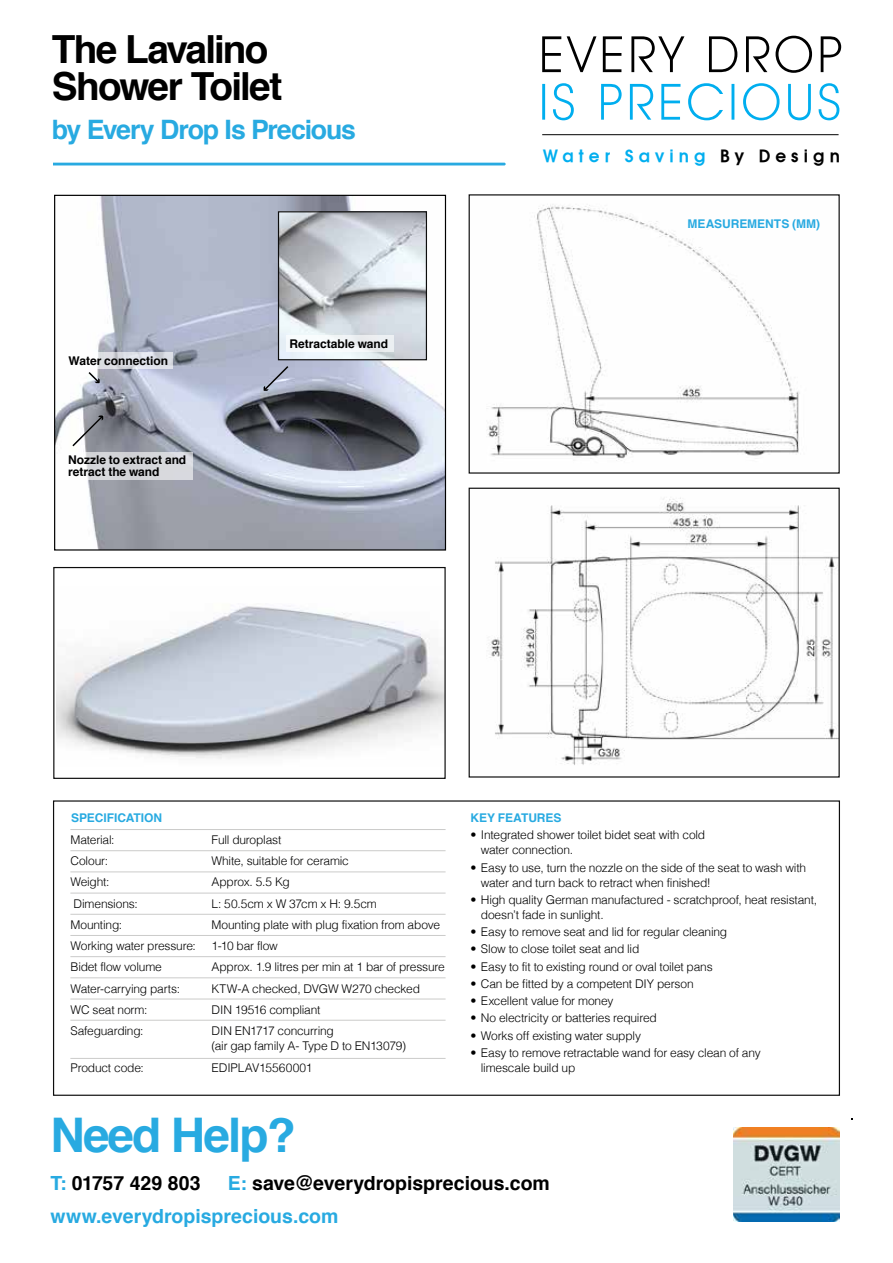
<style>
.page{position:relative;width:893px;height:1263px;background:#fff}
.page>*{position:absolute;margin:0;border:0;box-sizing:border-box;transform-origin:0 0}
.t1{font:700 47.7px "Helvetica";letter-spacing:-.04em;color:#28aae1}
.t2{font:700 38.7px/37.5px "Helvetica";letter-spacing:-.045em;color:#000}
.t3{font:700 26.7px "Helvetica";letter-spacing:-.045em;color:#28aae1}
.t4{font:700 19.5px/33px "Helvetica";color:#28aae1}
.t5{font:700 19.5px "Helvetica";letter-spacing:-.005em;color:#000}
.t6{font:18.6px "Avant Garde ITCTT Demi";letter-spacing:.27em;color:#00aeef}
.t7{font:300 12px/15px "Helvetica";letter-spacing:-.015em;color:#000}
.t8{font:700 12px/12px "Helvetica";letter-spacing:-.005em;color:#000}
.t9{font:700 12px "Helvetica";color:#28aae1}
.s1{color:#000}
.s2{color:#28aae1}
</style>
<div class="page">
<img style="left:56px;top:197px;width:388px;height:352px">
<div style="left:54px;top:195px;width:392px;height:356px;border:1px solid #000"></div>
<svg style="left:71px;top:415px;width:33px;height:33px"></svg>
<svg style="left:65px;top:452px;width:128px;height:28px;fill:#d7d9dc"></svg>
<svg style="left:87px;top:370px;width:14px;height:14px"></svg>
<svg style="left:65px;top:352px;width:108px;height:16px"></svg>
<svg style="left:263px;top:364px;width:27px;height:28px"></svg>
<img style="left:56px;top:606px;width:388px;height:153px">
<div style="left:53px;top:567px;width:393px;height:212px;border:1px solid #0d0d0d"></div>
<img style="left:489px;top:497px;width:349px;height:268px">
<div style="left:469px;top:488px;width:371px;height:289px;border:1px solid #0d0d0d"></div>
<img style="left:486px;top:204px;width:314px;height:257px">
<hr style="left:71px;top:829px;width:374px;height:1px;background:#cbcbca">
<hr style="left:71px;top:850px;width:374px;height:1px;background:#cbcbca">
<hr style="left:71px;top:872px;width:374px;height:1px;background:#cbcbca">
<hr style="left:71px;top:893px;width:374px;height:1px;background:#cbcbca">
<hr style="left:71px;top:914px;width:374px;height:1px;background:#cbcbca">
<hr style="left:71px;top:935px;width:374px;height:1px;background:#cbcbca">
<hr style="left:71px;top:956px;width:374px;height:1px;background:#cbcbca">
<hr style="left:71px;top:977px;width:374px;height:1px;background:#cbcbca">
<hr style="left:71px;top:999px;width:374px;height:1px;background:#cbcbca">
<hr style="left:71px;top:1020px;width:374px;height:1px;background:#cbcbca">
<hr style="left:71px;top:1058px;width:374px;height:1px;background:#cbcbca">
<img style="left:734px;top:1127px;width:106px;height:95px">
<img style="left:280px;top:213px;width:145px;height:145px">
<div style="left:278px;top:211px;width:149px;height:149px;border:1px solid #0d0d0d"></div>
<div style="left:286px;top:335px;width:108px;height:16px;background:linear-gradient(to right,#fbffff,#e9ecee)"></div>
<svg style="left:542px;top:36px;width:299px;height:37px"></svg>
<svg style="left:542px;top:83px;width:297px;height:37px"></svg>
<hr style="left:542px;top:134px;width:297px;height:1px;background:#000">
<svg style="left:53px;top:163px;width:453px;height:2px"></svg>
<h2 class="t2" style="left:52px;top:31px;width:232px">The Lavalino<br>Shower Toilet</h2>
<h3 class="t3" style="left:52px;top:108px;width:306px">by Every Drop Is Precious</h3>
<p class="t8" style="left:69px;top:354px;width:101px">Water connection</p>
<p class="t8" style="left:68px;top:454px;width:120px">Nozzle to extract and retract the wand</p>
<p class="t8" style="left:290px;top:337px;width:100px">Retractable wand</p>
<h3 class="t6" style="left:543px;top:144px;width:299px">Water Saving <span class="s1">By Design</span></h3>
<p class="t9" style="left:688px;top:214px;width:134px">MEASUREMENTS (MM)</p>
<p class="t9" style="left:71px;top:808px;width:93px">SPECIFICATION</p>
<p class="t7" style="left:70px;top:831px;width:46px">Material:</p>
<p class="t7" style="left:212px;top:831px;width:71px">Full duroplast</p>
<p class="t7" style="left:70px;top:852px;width:39px">Colour:</p>
<p class="t7" style="left:212px;top:852px;width:139px">White, suitable for ceramic</p>
<p class="t7" style="left:70px;top:874px;width:41px">Weight:</p>
<p class="t7" style="left:212px;top:874px;width:80px">Approx. 5.5 Kg</p>
<p class="t7" style="left:74px;top:895px;width:66px">Dimensions:</p>
<p class="t7" style="left:212px;top:895px;width:167px">L: 50.5cm x W 37cm x H: 9.5cm</p>
<p class="t7" style="left:70px;top:916px;width:53px">Mounting:</p>
<p class="t7" style="left:212px;top:916px;width:230px">Mounting plate with plug fixation from above</p>
<p class="t7" style="left:70px;top:937px;width:127px">Working water pressure:</p>
<p class="t7" style="left:212px;top:937px;width:68px">1-10 bar flow</p>
<p class="t7" style="left:70px;top:959px;width:93px">Bidet flow volume</p>
<p class="t7" style="left:212px;top:959px;width:235px">Approx. 1.9 litres per min at 1 bar of pressure</p>
<p class="t7" style="left:70px;top:980px;width:111px">Water-carrying parts:</p>
<p class="t7" style="left:212px;top:980px;width:210px">KTW-A checked, DVGW W270 checked</p>
<p class="t7" style="left:70px;top:1001px;width:78px">WC seat norm:</p>
<p class="t7" style="left:212px;top:1001px;width:111px">DIN 19516 compliant</p>
<p class="t7" style="left:70px;top:1023px;width:75px">Safeguarding:</p>
<p class="t7" style="left:212px;top:1023px;width:196px">DIN EN1717 concurring<br>(air gap family A- Type D to EN13079)</p>
<p class="t7" style="left:70px;top:1059px;width:75px">Product code:</p>
<p class="t7" style="left:212px;top:1059px;width:103px">EDIPLAV15560001</p>
<p class="t9" style="left:470px;top:808px;width:93px">KEY FEATURES</p>
<p class="t7" style="left:481px;top:827px;width:226px;text-indent:-10px">• Integrated shower toilet bidet seat with cold water connection.</p>
<p class="t7" style="left:481px;top:859px;width:327px;text-indent:-10px">• Easy to use, turn the nozzle on the side of the seat to wash with water and turn back to retract when finished!</p>
<p class="t7" style="left:481px;top:891px;width:338px;text-indent:-10px">• High quality German manufactured - scratchproof, heat resistant, doesn’t fade in sunlight.</p>
<p class="t7" style="left:470px;top:923px;width:258px">• Easy to remove seat and lid for regular cleaning</p>
<p class="t7" style="left:470px;top:941px;width:170px">• Slow to close toilet seat and lid</p>
<p class="t7" style="left:470px;top:958px;width:244px">• Easy to fit to existing round or oval toilet pans</p>
<p class="t7" style="left:470px;top:975px;width:225px">• Can be fitted by a competent DIY person</p>
<p class="t7" style="left:470px;top:992px;width:145px">• Excellent value for money</p>
<p class="t7" style="left:470px;top:1010px;width:188px">• No electricity or batteries required</p>
<p class="t7" style="left:470px;top:1027px;width:172px">• Works off existing water supply</p>
<p class="t7" style="left:481px;top:1044px;width:281px;text-indent:-10px">• Easy to remove retractable wand for easy clean of any limescale build up</p>
<h1 class="t1" style="left:50px;top:1096px;width:247px">Need Help?</h1>
<h3 class="t5" style="left:50px;top:1167px;width:152px"><span class="s2">T:</span> 01757 429 803</h3>
<h3 class="t4" style="left:50px;top:1166px;width:501px;text-indent:177px">E: <span class="s1">save@everydropisprecious.com </span>www.everydropisprecious.com</h3>
</div>
